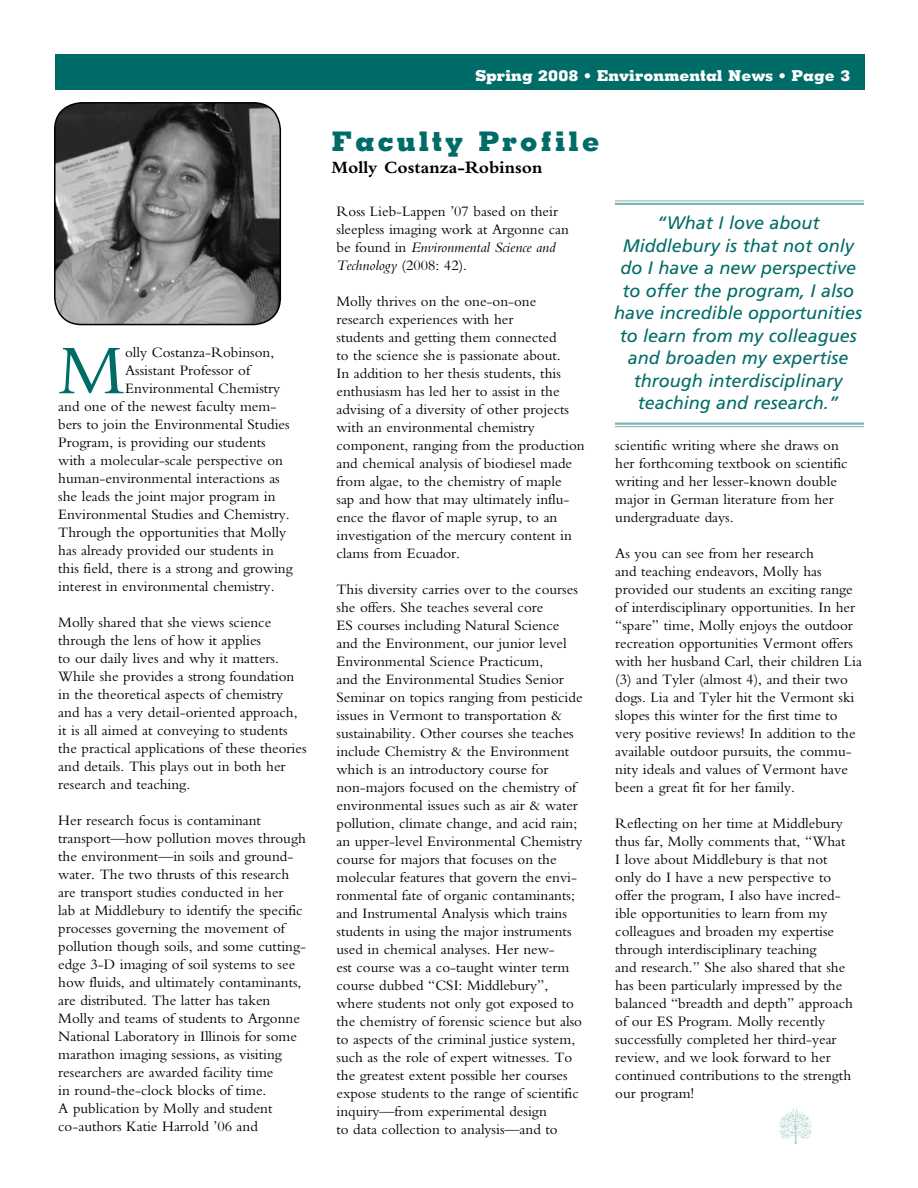
<style>
.page{position:relative;width:918px;height:1188px;background:#fff}
.page>*{position:absolute;margin:0;border:0;box-sizing:border-box;transform-origin:0 0}
.t1{font:72.9px "Bembo";color:#006c67}
.t2{font:800 27px "Memphis";letter-spacing:.1em;color:#006c67}
.t3{font:italic 18px/22.5px "Frutiger";color:#006c67;text-align:center}
.t4{font:700 18px "Bembo";color:#000}
.t5{font:15px/18px "Bembo";color:#000}
.t6{font:800 15px "Memphis";color:#fff}
.s1{font-style:italic}
</style>
<div class="page">
<div style="left:56px;top:54px;width:810px;height:36px;background:#006c67"></div>
<img style="left:55px;top:103px;width:225px;height:222px">
<div style="left:54px;top:102px;width:227px;height:223px;border:2px solid #000;border-radius:27px"></div>
<img style="left:779px;top:1108px;width:32px;height:35px">
<hr style="left:615px;top:423px;width:249px;height:2px;background:#80b5b3">
<hr style="left:615px;top:426px;width:249px;height:1px;background:#80b5b3">
<hr style="left:615px;top:201px;width:249px;height:1px;background:#80b5b3">
<hr style="left:615px;top:203px;width:249px;height:2px;background:#80b5b3">
<h1 class="t1" style="left:58px;top:328px;width:66px">M</h1>
<p class="t5" style="left:125px;top:343px;width:151px">olly Costanza-Robinson,</p>
<p class="t5" style="left:125px;top:361px;width:126px">Assistant Professor of</p>
<p class="t5" style="left:125px;top:379px;width:157px">Environmental Chemistry</p>
<p class="t5" style="left:58px;top:397px;width:220px">and one of the newest faculty mem-</p>
<p class="t5" style="left:58px;top:415px;width:233px">bers to join the Environmental Studies</p>
<p class="t5" style="left:58px;top:433px;width:209px">Program, is providing our students</p>
<p class="t5" style="left:58px;top:451px;width:226px">with a molecular-scale perspective on</p>
<p class="t5" style="left:58px;top:469px;width:223px">human-environmental interactions as</p>
<p class="t5" style="left:58px;top:487px;width:219px">she leads the joint major program in</p>
<p class="t5" style="left:58px;top:505px;width:233px">Environmental Studies and Chemistry.</p>
<p class="t5" style="left:58px;top:523px;width:229px">Through the opportunities that Molly</p>
<p class="t5" style="left:58px;top:541px;width:217px">has already provided our students in</p>
<p class="t5" style="left:58px;top:559px;width:236px">this field, there is a strong and growing</p>
<p class="t5" style="left:58px;top:577px;width:218px">interest in environmental chemistry.</p>
<p class="t5" style="left:58px;top:613px;width:250px">Molly shared that she views science through the lens of how it applies<br>to our daily lives and why it matters.<br>While she provides a strong foundation in the theoretical aspects of chemistry and has a very detail-oriented approach, it is all aimed at conveying to students the practical applications of these theories and details. This plays out in both her research and teaching.</p>
<p class="t5" style="left:58px;top:811px;width:249px">Her research focus is contaminant transport—how pollution moves through the environment—in soils and ground&shy;water. The two thrusts of this research are transport studies conducted in her<br>lab at Middlebury to identify the specific processes governing the movement of pollution though soils, and some cutting&shy;edge 3-D imaging of soil systems to see how fluids, and ultimately contaminants, are distributed. The latter has taken Molly and teams of students to Argonne National Laboratory in Illinois for some marathon imaging sessions, as visiting researchers are awarded facility time<br>in round-the-clock blocks of time.<br>A publication by Molly and student co-authors Katie Harrold ’06 and</p>
<p class="t6" style="left:475px;top:66px;width:377px">Spring 2008 • Environmental News • Page 3</p>
<h2 class="t2" style="left:331px;top:124px;width:270px">Faculty Profile</h2>
<p class="t4" style="left:331px;top:157px;width:212px">Molly Costanza-Robinson</p>
<p class="t5" style="left:337px;top:202px;width:234px">Ross Lieb-Lappen ’07 based on their sleepless imaging work at Argonne can be found in <span class="s1">Environmental Science and Technology</span> (2008: 42).</p>
<p class="t5" style="left:337px;top:292px;width:250px">Molly thrives on the one-on-one research experiences with her<br>students and getting them connected<br>to the science she is passionate about.<br>In addition to her thesis students, this enthusiasm has led her to assist in the advising of a diversity of other projects with an environmental chemistry component, ranging from the production and chemical analysis of biodiesel made from algae, to the chemistry of maple<br>sap and how that may ultimately influ&shy;ence the flavor of maple syrup, to an investigation of the mercury content in clams from Ecuador.</p>
<p class="t5" style="left:337px;top:580px;width:248px">This diversity carries over to the courses she offers. She teaches several core<br>ES courses including Natural Science and the Environment, our junior level Environmental Science Practicum,<br>and the Environmental Studies Senior Seminar on topics ranging from pesticide issues in Vermont to transportation &amp; sustainability. Other courses she teaches include Chemistry &amp; the Environment which is an introductory course for non-majors focused on the chemistry of environmental issues such as air &amp; water pollution, climate change, and acid rain; an upper-level Environmental Chemistry course for majors that focuses on the molecular features that govern the envi&shy;ronmental fate of organic contaminants; and Instrumental Analysis which trains students in using the major instruments used in chemical analyses. Her new-<br>est course was a co-taught winter term course dubbed “CSI : Middlebury”, where students not only got exposed to the chemistry of forensic science but also to aspects of the criminal justice system, such as the role of expert witnesses. To the greatest extent possible her courses expose students to the range of scientific inquiry—from experimental design<br>to data collection to analysis—and to</p>
<p class="t3" style="left:614px;top:212px;width:250px">“What I love about<br>Middlebury is that not only do I have a new perspective to offer the program, I also have incredible opportunities to learn from my colleagues and broaden my expertise through interdisciplinary teaching and research.”</p>
<p class="t5" style="left:615px;top:436px;width:234px">scientific writing where she draws on her forthcoming textbook on scientific writing and her lesser-known double major in German literature from her undergraduate days.</p>
<p class="t5" style="left:615px;top:544px;width:248px">As you can see from her research<br>and teaching endeavors, Molly has provided our students an exciting range of interdisciplinary opportunities. In her “spare” time, Molly enjoys the outdoor recreation opportunities Vermont offers with her husband Carl, their children Lia (3) and Tyler (almost 4), and their two dogs. Lia and Tyler hit the Vermont ski slopes this winter for the first time to very positive reviews! In addition to the available outdoor pursuits, the commu&shy;nity ideals and values of Vermont have been a great fit for her family.</p>
<p class="t5" style="left:615px;top:814px;width:239px">Reflecting on her time at Middlebury thus far, Molly comments that, “What<br>I love about Middlebury is that not only do I have a new perspective to offer the program, I also have incred&shy;ible opportunities to learn from my colleagues and broaden my expertise through interdisciplinary teaching<br>and research.” She also shared that she has been particularly impressed by the balanced “breadth and depth” approach of our ES Program. Molly recently successfully completed her third-year review, and we look forward to her continued contributions to the strength our program!</p>
</div>
